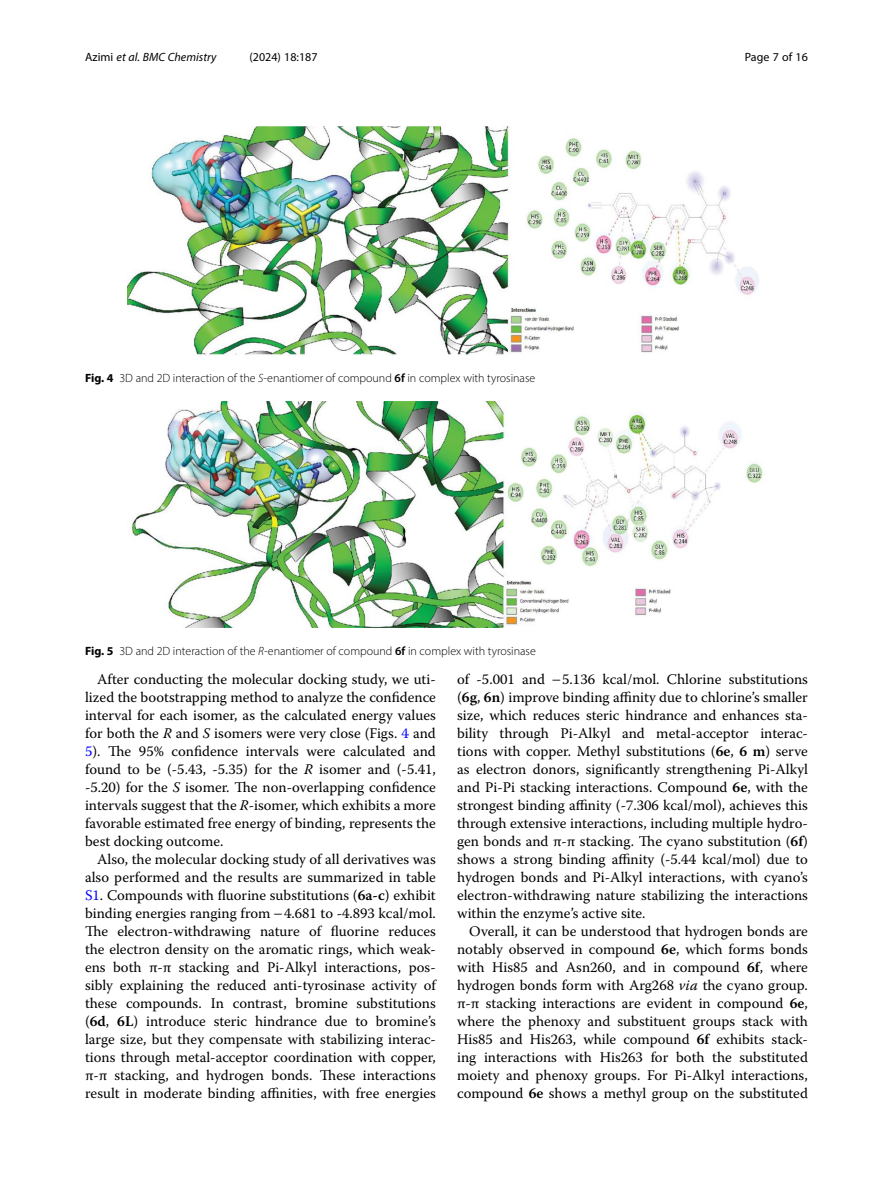
<style>
.page{position:relative;width:893px;height:1191px;background:#fff}
.page>*{position:absolute;margin:0;border:0;box-sizing:border-box;transform-origin:0 0}
.Body_Text_Indent{font:14.7px/18px "Warnock Pro";color:#000;text-align:justify}
.Figure_Caption{font:300 12px "Myriad Pro";color:#000}
.t1{font:italic 12px "Myriad Pro";color:#000}
.t2{font:12px "Myriad Pro";color:#000}
.s1{font-style:normal}
.s2{font-weight:700}
.s3{font-style:italic}
.s4{font-weight:600}
.s5{color:#00f}
</style>
<div class="page">
<img style="left:131px;top:401px;width:632px;height:226px">
<img style="left:128px;top:126px;width:631px;height:229px">
<p class="t1" style="left:85px;top:50px;width:133px"><span class="s1">Azimi</span> et al. BMC Chemistry</p>
<p class="t2" style="left:250px;top:50px;width:70px">(2024) 18:187</p>
<p class="t2" style="left:745px;top:50px;width:65px">Page 7 of 16</p>
<p class="Figure_Caption" style="left:85px;top:371px;width:452px"><span class="s2">Fig. 4</span> 3D and 2D interaction of the <span class="s3">S</span>-enantiomer of compound <span class="s4">6f</span> in complex with tyrosinase</p>
<p class="Figure_Caption" style="left:85px;top:643px;width:452px"><span class="s2">Fig. 5</span> 3D and 2D interaction of the <span class="s3">R</span>-enantiomer of compound <span class="s4">6f</span> in complex with tyrosinase</p>
<p class="Body_Text_Indent" style="left:85px;top:670px;width:352px;text-indent:12px">After conducting the molecular docking study, we uti&shy;lized the bootstrapping method to analyze the confidence interval for each isomer, as the calculated energy values for both the <span class="s3">R</span> and <span class="s3">S</span> isomers were very close (Figs. <span class="s5">4</span> and <span class="s5">5</span>). The 95% confidence intervals were calculated and found to be (-5.43, -5.35) for the <span class="s3">R</span> isomer and (-5.41, -5.20) for the <span class="s3">S</span> isomer. The non-overlapping confidence intervals suggest that the <span class="s3">R</span>-isomer, which exhibits a more favorable estimated free energy of binding, represents the best docking outcome.</p>
<p class="Body_Text_Indent" style="left:85px;top:850px;width:352px;text-indent:12px">Also, the molecular docking study of all derivatives was also performed and the results are summarized in table <span class="s5">S1</span>. Compounds with fluorine substitutions (<span class="s4">6a-c</span>) exhibit binding energies ranging from −4.681 to -4.893 kcal/mol.<br>The electron-withdrawing nature of fluorine reduces the electron density on the aromatic rings, which weak&shy;ens both π-π stacking and Pi-Alkyl interactions, pos&shy;sibly explaining the reduced anti-tyrosinase activity of these compounds. In contrast, bromine substitutions (<span class="s4">6d</span>, <span class="s4">6L</span>) introduce steric hindrance due to bromine’s large size, but they compensate with stabilizing interac&shy;tions through metal-acceptor coordination with copper, π-π stacking, and hydrogen bonds. These interactions result in moderate binding affinities, with free energies</p>
<p class="Body_Text_Indent" style="left:457px;top:670px;width:352px">of -5.001 and −5.136 kcal/mol. Chlorine substitutions (<span class="s4">6g</span>, <span class="s4">6n</span>) improve binding affinity due to chlorine’s smaller size, which reduces steric hindrance and enhances sta&shy;bility through Pi-Alkyl and metal-acceptor interac&shy;tions with copper. Methyl substitutions (<span class="s4">6e</span>, <span class="s4">6 m</span>) serve as electron donors, significantly strengthening Pi-Alkyl and Pi-Pi stacking interactions. Compound <span class="s4">6e</span>, with the strongest binding affinity (-7.306 kcal/mol), achieves this through extensive interactions, including multiple hydro&shy;gen bonds and π-π stacking. The cyano substitution (<span class="s4">6f</span>) shows a strong binding affinity (-5.44 kcal/mol) due to hydrogen bonds and Pi-Alkyl interactions, with cyano’s electron-withdrawing nature stabilizing the interactions within the enzyme’s active site.</p>
<p class="Body_Text_Indent" style="left:457px;top:922px;width:352px;text-indent:12px">Overall, it can be understood that hydrogen bonds are notably observed in compound <span class="s4">6e</span>, which forms bonds with His85 and Asn260, and in compound <span class="s4">6f</span>, where hydrogen bonds form with Arg268 <span class="s3">via</span> the cyano group. π-π stacking interactions are evident in compound <span class="s4">6e</span>, where the phenoxy and substituent groups stack with His85 and His263, while compound <span class="s4">6f</span> exhibits stack&shy;ing interactions with His263 for both the substituted moiety and phenoxy groups. For Pi-Alkyl interactions, compound <span class="s4">6e</span> shows a methyl group on the substituted</p>
</div>
